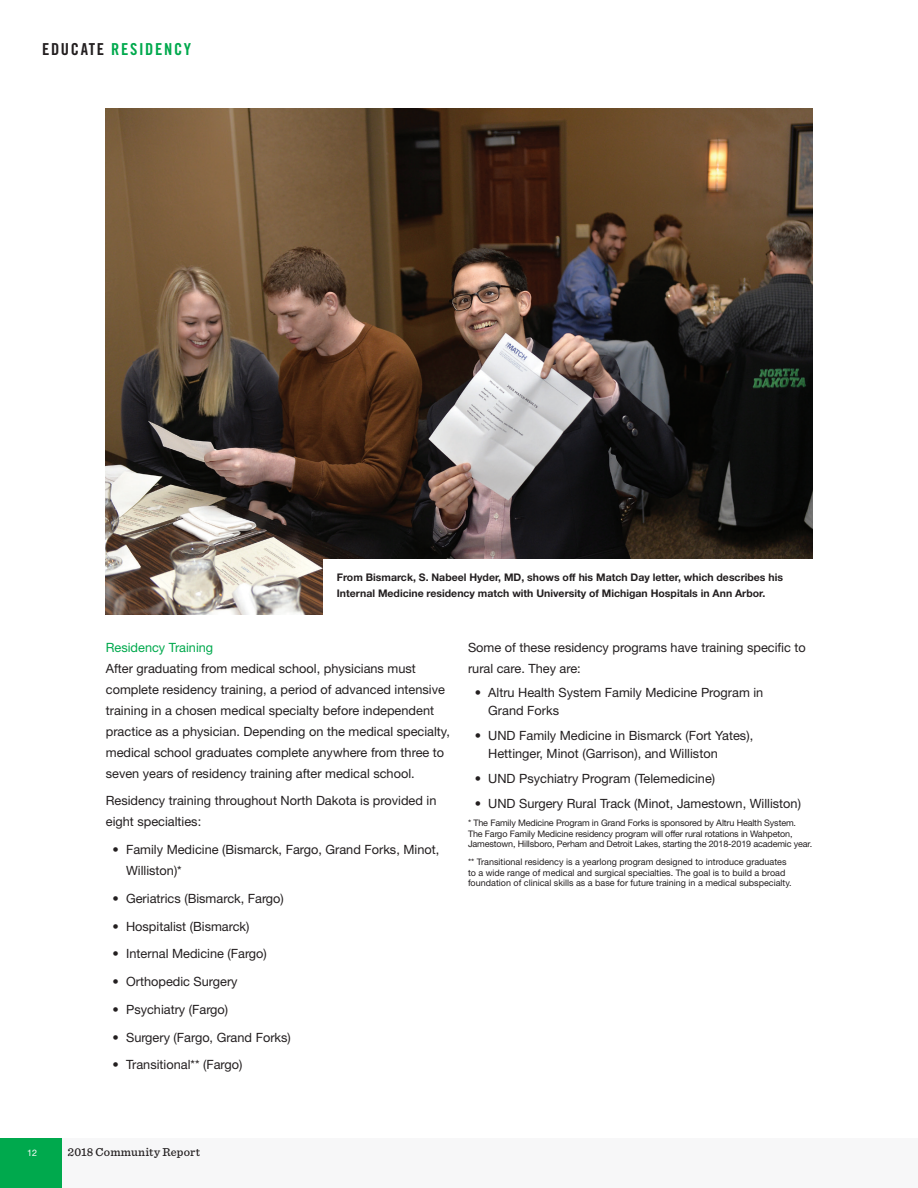
<style>
.page{position:relative;width:918px;height:1188px;background:#fff}
.page>*{position:absolute;margin:0;border:0;box-sizing:border-box;transform-origin:0 0}
.SectionMarker{font:16.5px "Trade Gothic LT Pro Bd Cn 20";letter-spacing:.1em;color:#00a94d}
.BodyCopy_copy_after{font:12.75px/21px "Helvetica Neue";color:#231f20}
.BodyCopy{font:12.75px/21px "Helvetica Neue";color:#231f20}
.BodyCopy_SubheadLead{font:12.75px "Helvetica Neue";color:#00a94d}
.t1{font:500 12px "Sentinel";letter-spacing:.015em;color:#231f20}
.Tuition_FeesTotal{font:700 10.5px/16.5px "Helvetica Neue";color:#231f20}
.Disclaimer_SmallPrin{font:9px/10.5px "Helvetica Neue";letter-spacing:-.015em;color:#231f20}
.t2{font:9px "Helvetica Neue";color:#fff}
.s1{color:#231f20}
</style>
<div class="page">
<img style="left:106px;top:108px;width:706px;height:507px">
<div style="left:323px;top:559px;width:491px;height:56px;background:#fff"></div>
<div style="left:0;top:1138px;width:918px;height:50px;background:#f7f7f8"></div>
<div style="left:0;top:1138px;width:62px;height:50px;background:#00a94d"></div>
<p class="SectionMarker" style="left:42px;top:39px;width:151px"><span class="s1">EDUCATE</span> RESIDENCY</p>
<p class="Tuition_FeesTotal" style="left:337px;top:569px;width:448px">From Bismarck, S. Nabeel Hyder, MD, shows off his Match Day letter, which describes his<br>Internal Medicine residency match with University of Michigan Hospitals in Ann Arbor.</p>
<p class="BodyCopy_SubheadLead" style="left:106px;top:640px;width:109px">Residency Training</p>
<p class="BodyCopy_copy_after" style="left:106px;top:658px;width:346px">After graduating from medical school, physicians must complete residency training, a period of advanced intensive training in a chosen medical specialty before independent practice as a physician. Depending on the medical specialty, medical school graduates complete anywhere from three to seven years of residency training after medical school.</p>
<p class="BodyCopy_copy_after" style="left:106px;top:790px;width:332px">Residency training throughout North Dakota is provided in eight specialties:</p>
<p class="BodyCopy_copy_after" style="left:126px;top:839px;width:315px;text-indent:-14px">• Family Medicine (Bismarck, Fargo, Grand Forks, Minot,<br>Williston)*</p>
<p class="BodyCopy_copy_after" style="left:113px;top:888px;width:173px">• Geriatrics (Bismarck, Fargo)</p>
<p class="BodyCopy_copy_after" style="left:113px;top:916px;width:138px">• Hospitalist (Bismarck)</p>
<p class="BodyCopy_copy_after" style="left:113px;top:943px;width:156px">• Internal Medicine (Fargo)</p>
<p class="BodyCopy_copy_after" style="left:113px;top:971px;width:127px">• Orthopedic Surgery</p>
<p class="BodyCopy_copy_after" style="left:113px;top:999px;width:117px">• Psychiatry (Fargo)</p>
<p class="BodyCopy_copy_after" style="left:113px;top:1027px;width:180px">• Surgery (Fargo, Grand Forks)</p>
<p class="BodyCopy_copy_after" style="left:113px;top:1054px;width:131px">• Transitional** (Fargo)</p>
<p class="BodyCopy" style="left:468px;top:637px;width:339px">Some of these residency programs have training specific to rural care. They are:</p>
<p class="BodyCopy_copy_after" style="left:488px;top:684px;width:277px;line-height:18px;text-indent:-14px">• Altru Health System Family Medicine Program in<br>Grand Forks</p>
<p class="BodyCopy_copy_after" style="left:488px;top:727px;width:266px;line-height:18px;text-indent:-14px">• UND Family Medicine in Bismarck (Fort Yates),<br>Hettinger, Minot (Garrison), and Williston</p>
<p class="BodyCopy_copy_after" style="left:475px;top:768px;width:242px">• UND Psychiatry Program (Telemedicine)</p>
<p class="BodyCopy_copy_after" style="left:475px;top:793px;width:328px">• UND Surgery Rural Track (Minot, Jamestown, Williston)</p>
<p class="Disclaimer_SmallPrin" style="left:468px;top:817px;width:346px">* The Family Medicine Program in Grand Forks is sponsored by Altru Health System.<br>The Fargo Family Medicine residency program will offer rural rotations in Wahpeton,<br>Jamestown, Hillsboro, Perham and Detroit Lakes, starting the 2018-2019 academic year.</p>
<p class="Disclaimer_SmallPrin" style="left:468px;top:857px;width:325px">** Transitional residency is a yearlong program designed to introduce graduates to a wide range of medical and surgical specialties. The goal is to build a broad foundation of clinical skills as a base for future training in a medical subspecialty.</p>
<p class="t2" style="left:27px;top:1147px;width:12px">12</p>
<p class="t1" style="left:68px;top:1143px;width:134px">2018 Community Report</p>
</div>
